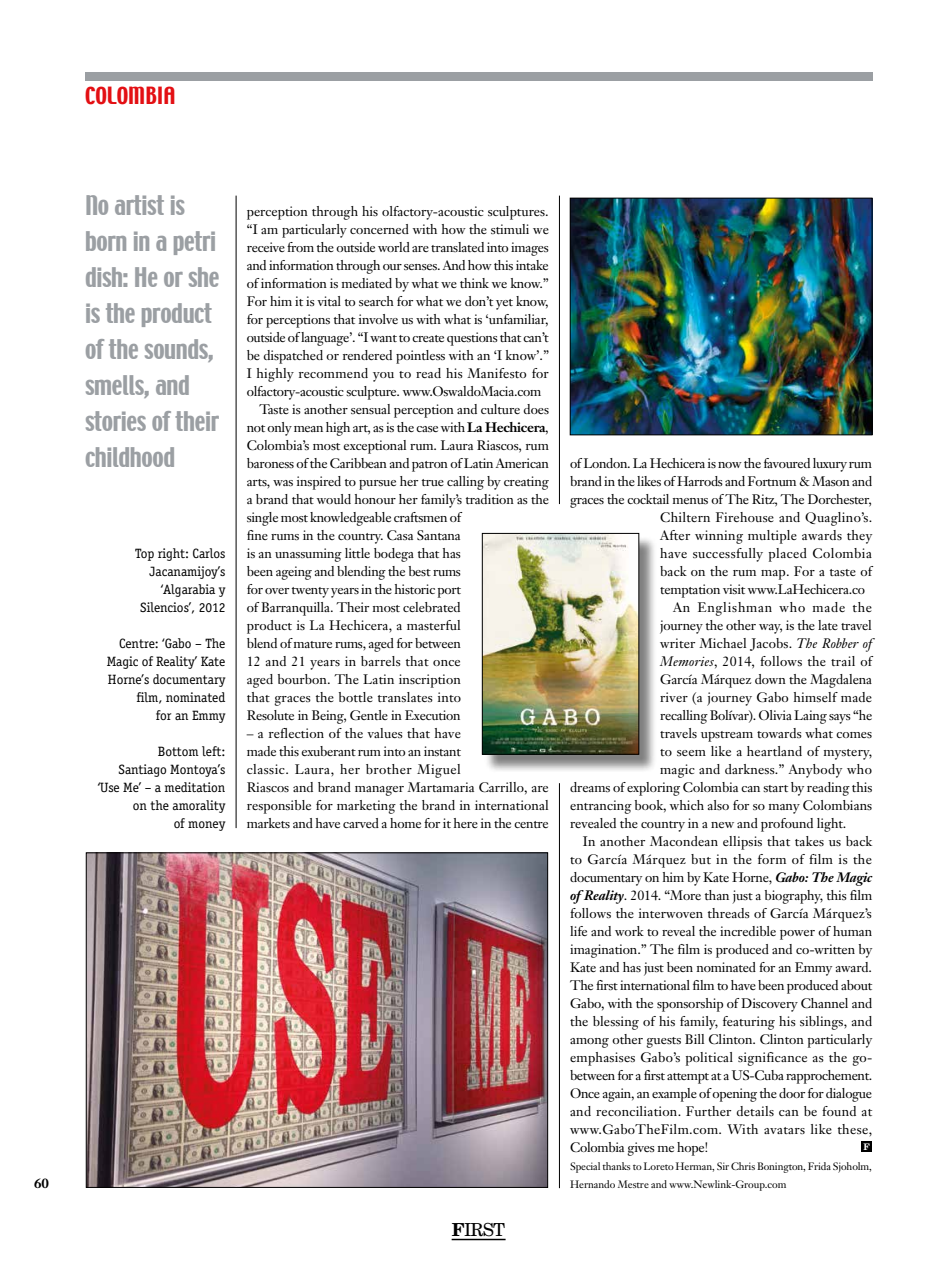
<style>
.page{position:relative;width:936px;height:1263px;background:#fff}
.page>*{position:absolute;margin:0;border:0;box-sizing:border-box;transform-origin:0 0}
.t1{font:24px/36px "Techno";letter-spacing:-.015em;color:#9b9fa3}
.t2{font:21px "Techno";color:#e30f13}
.t3{font:18px "New Century Schlbk";color:#000}
.t4{font:13.5px/18px "Janson Text";letter-spacing:-.01em;color:#000}
.t5{font:13.5px "Janson Text";letter-spacing:.015em;color:#000}
.t6{font:13.5px/18px "Officina Serif";letter-spacing:-.005em;color:#000;text-align:right}
.t7{font:13.5px "Janson Text";letter-spacing:.01em;color:#000}
.t8{font:13.5px "Janson Text";letter-spacing:.025em;color:#000}
.t9{font:13.5px "Janson Text";letter-spacing:.02em;color:#000}
.t10{font:13.5px "Janson Text";letter-spacing:.03em;color:#000}
.t11{font:13.5px "Janson Text";letter-spacing:.055em;color:#000}
.t12{font:700 13.5px "Janson Text";color:#000}
.t13{font:10.5px/18px "Janson Text";letter-spacing:-.015em;color:#000}
.t14{font:700 9px "New Century Schlbk";color:#fff}
.s1{font-weight:700}
.s2{font-style:italic}
.s3{font-weight:700;font-style:italic}
</style>
<div class="page">
<hr style="left:236px;top:196px;width:1px;height:632px;background:#000">
<hr style="left:559px;top:783px;width:1px;height:405px;background:#000">
<div style="left:85px;top:72px;width:787px;height:9px;background:#9b9fa3"></div>
<hr style="left:451px;top:1239px;width:54px;height:1px;background:#000">
<div style="left:861px;top:1141px;width:11px;height:11px;background:#000"></div>
<img style="left:572px;top:200px;width:298px;height:233px">
<div style="left:570px;top:198px;width:302px;height:237px;border:1px solid #000"></div>
<img style="left:88px;top:855px;width:457px;height:330px">
<div style="left:484px;top:536px;width:173px;height:237px;background:#000;opacity:.5"></div>
<img style="left:484px;top:535px;width:153px;height:217px">
<div style="left:482px;top:533px;width:157px;height:221px;border:1px solid #000"></div>
<hr style="left:559px;top:196px;width:1px;height:308px;background:#000">
<p class="t12" style="left:34px;top:1174px;width:17px">60</p>
<h2 class="t2" style="left:85px;top:81px;width:92px">COLOMBIA</h2>
<h1 class="t1" style="left:85px;top:188px;width:136px">No artist is born in a petri dish: He or she is the product of the sounds, smells, and stories of their childhood</h1>
<p class="t6" style="left:135px;top:544px;width:92px">Top right: Carlos<br>Jacanamijoy’s ‘Algarabia y<br>Silencios’, 2012</p>
<p class="t6" style="left:107px;top:634px;width:120px">Centre: ‘Gabo – The<br>Magic of Reality’ Kate<br>Horne’s documentary film, nominated<br>for an Emmy</p>
<p class="t6" style="left:98px;top:742px;width:129px">Bottom left:<br>Santiago Montoya’s ‘Use Me’ – a meditation on the amorality<br>of money</p>
<p class="t4" style="left:247px;top:202px;width:303px">perception through his olfactory-acoustic sculptures.</p>
<p class="t4" style="left:247px;top:220px;width:304px">“I am particularly concerned with how the stimuli we</p>
<p class="t4" style="left:247px;top:238px;width:303px">receive from the outside world are translated into images</p>
<p class="t4" style="left:247px;top:256px;width:303px">and information through our senses. And how this intake</p>
<p class="t4" style="left:247px;top:274px;width:303px">of information is mediated by what we think we know.”</p>
<p class="t4" style="left:247px;top:292px;width:303px">For him it is vital to search for what we don’t yet know,</p>
<p class="t4" style="left:247px;top:310px;width:303px">for perceptions that involve us with what is ‘unfamiliar,</p>
<p class="t4" style="left:247px;top:328px;width:303px">outside of language’. “I want to create questions that can’t</p>
<p class="t4" style="left:247px;top:346px;width:304px">be dispatched or rendered pointless with an ‘I know’.”</p>
<p class="t5" style="left:247px;top:365px;width:303px">I highly recommend you to read his Manifesto for</p>
<p class="t4" style="left:247px;top:382px;width:296px">olfactory-acoustic sculpture. www.OswaldoMacia.com</p>
<p class="t4" style="left:259px;top:400px;width:291px">Taste is another sensual perception and culture does</p>
<p class="t4" style="left:247px;top:418px;width:303px">not only mean high art, as is the case with <span class="s1">La Hechicera</span>,</p>
<p class="t4" style="left:247px;top:436px;width:303px">Colombia’s most exceptional rum. Laura Riascos, rum</p>
<p class="t4" style="left:247px;top:454px;width:304px">baroness of the Caribbean and patron of Latin American</p>
<p class="t4" style="left:247px;top:472px;width:303px">arts, was inspired to pursue her true calling by creating</p>
<p class="t4" style="left:247px;top:490px;width:304px">a brand that would honour her family’s tradition as the</p>
<p class="t4" style="left:247px;top:508px;width:216px">single most knowledgeable craftsmen of</p>
<p class="t4" style="left:247px;top:526px;width:216px">fine rums in the country. Casa Santana</p>
<p class="t4" style="left:247px;top:544px;width:216px">is an unassuming little bodega that has</p>
<p class="t4" style="left:247px;top:562px;width:216px">been ageing and blending the best rums</p>
<p class="t4" style="left:247px;top:580px;width:216px">for over twenty years in the historic port</p>
<p class="t4" style="left:247px;top:598px;width:215px">of Barranquilla. Their most celebrated</p>
<p class="t4" style="left:247px;top:616px;width:216px">product is La Hechicera, a masterful</p>
<p class="t4" style="left:247px;top:634px;width:216px">blend of mature rums, aged for between</p>
<p class="t5" style="left:247px;top:653px;width:216px">12 and 21 years in barrels that once</p>
<p class="t4" style="left:247px;top:670px;width:216px">aged bourbon. The Latin inscription</p>
<p class="t5" style="left:247px;top:689px;width:216px">that graces the bottle translates into</p>
<p class="t4" style="left:247px;top:706px;width:215px">Resolute in Being, Gentle in Execution</p>
<p class="t4" style="left:247px;top:724px;width:303px">– a reflection of the values that have<br>made this exuberant rum into an instant<br>classic. Laura, her brother Miguel<br>Riascos and brand manager Martamaria Carrillo, are responsible for marketing the brand in international markets and have carved a home for it here in the centre</p>
<h3 class="t3" style="left:452px;top:1218px;width:55px"><span class="s1">F</span>IRST</h3>
<p class="t4" style="left:570px;top:454px;width:303px">of London. La Hechicera is now the favoured luxury rum</p>
<p class="t4" style="left:570px;top:472px;width:304px">brand in the likes of Harrods and Fortnum &amp; Mason and</p>
<p class="t4" style="left:570px;top:490px;width:303px">graces the cocktail menus of The Ritz, The Dorchester,</p>
<p class="t5" style="left:660px;top:509px;width:213px">Chiltern Firehouse and Quaglino’s.</p>
<p class="t5" style="left:660px;top:527px;width:213px">After winning multiple awards they</p>
<p class="t10" style="left:660px;top:545px;width:213px">have successfully placed Colombia</p>
<p class="t7" style="left:660px;top:563px;width:213px">back on the rum map. For a taste of</p>
<p class="t4" style="left:660px;top:580px;width:206px">temptation visit www.LaHechicera.co</p>
<p class="t11" style="left:673px;top:599px;width:201px">An Englishman who made the</p>
<p class="t4" style="left:660px;top:616px;width:213px">journey the other way, is the late travel</p>
<p class="t7" style="left:660px;top:635px;width:213px">writer Michael Jacobs. <span class="s2">The Robber of</span></p>
<p class="t9" style="left:660px;top:653px;width:213px"><span class="s2">Memories</span>, 2014, follows the trail of</p>
<p class="t4" style="left:660px;top:670px;width:213px">García Márquez down the Magdalena</p>
<p class="t5" style="left:660px;top:689px;width:213px">river (a journey Gabo himself made</p>
<p class="t4" style="left:660px;top:706px;width:213px">recalling Bolívar). Olivia Laing says “he</p>
<p class="t4" style="left:660px;top:724px;width:213px">travels upstream towards what comes</p>
<p class="t5" style="left:660px;top:743px;width:213px">to seem like a heartland of mystery,</p>
<p class="t7" style="left:660px;top:761px;width:213px">magic and darkness.” Anybody who</p>
<p class="t4" style="left:570px;top:778px;width:304px">dreams of exploring Colombia can start by reading this</p>
<p class="t4" style="left:570px;top:796px;width:303px">entrancing book, which also for so many Colombians</p>
<p class="t4" style="left:570px;top:814px;width:278px">revealed the country in a new and profound light.</p>
<p class="t5" style="left:583px;top:833px;width:291px">In another Macondean ellipsis that takes us back</p>
<p class="t8" style="left:570px;top:851px;width:303px">to García Márquez but in the form of film is the</p>
<p class="t4" style="left:570px;top:868px;width:303px">documentary on him by Kate Horne, <span class="s3">Gabo: The Magic</span></p>
<p class="t4" style="left:570px;top:886px;width:304px"><span class="s3">of Reality</span>. 2014. “More than just a biography, this film</p>
<p class="t4" style="left:570px;top:904px;width:303px">follows the interwoven threads of García Márquez’s</p>
<p class="t4" style="left:570px;top:922px;width:304px">life and work to reveal the incredible power of human</p>
<p class="t4" style="left:570px;top:940px;width:303px">imagination.” The film is produced and co-written by</p>
<p class="t4" style="left:570px;top:958px;width:303px">Kate and has just been nominated for an Emmy award.</p>
<p class="t4" style="left:570px;top:976px;width:304px">The first international film to have been produced about</p>
<p class="t4" style="left:570px;top:994px;width:304px">Gabo, with the sponsorship of Discovery Channel and</p>
<p class="t4" style="left:570px;top:1012px;width:304px">the blessing of his family, featuring his siblings, and</p>
<p class="t4" style="left:570px;top:1030px;width:303px">among other guests Bill Clinton. Clinton particularly</p>
<p class="t9" style="left:570px;top:1049px;width:304px">emphasises Gabo’s political significance as the go-</p>
<p class="t4" style="left:570px;top:1066px;width:304px">between for a first attempt at a US-Cuba rapprochement.</p>
<p class="t4" style="left:570px;top:1084px;width:303px">Once again, an example of opening the door for dialogue</p>
<p class="t5" style="left:570px;top:1103px;width:303px">and reconciliation. Further details can be found at</p>
<p class="t8" style="left:570px;top:1121px;width:303px">www.GaboTheFilm.com. With avatars like these,</p>
<p class="t4" style="left:570px;top:1138px;width:140px">Colombia gives me hope!</p>
<p class="t14" style="left:863px;top:1141px;width:8px">F</p>
<p class="t13" style="left:570px;top:1157px;width:303px">Special thanks to Loreto Herman, Sir Chris Bonington, Frida Sjoholm,<br>Hernando Mestre and www.Newlink-Group.com</p>
</div>
